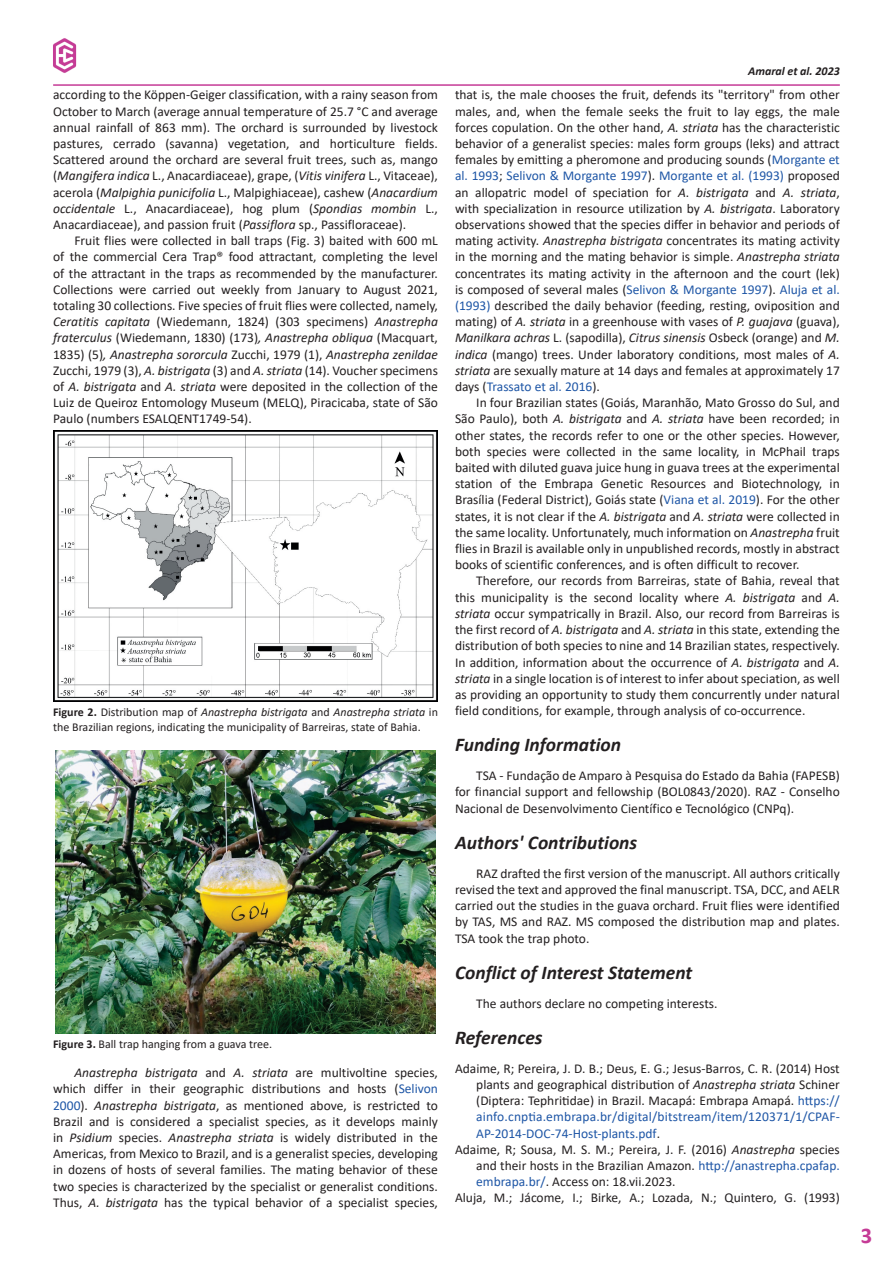
<style>
.page{position:relative;width:893px;height:1263px;background:#fff}
.page>*{position:absolute;margin:0;border:0;box-sizing:border-box;transform-origin:0 0}
.PageNumber{font:700 22.5px "Calibri";color:#c53b96}
.TitleTopic{font:italic 700 19.5px "Calibri";color:#231f20}
.References{font:13.5px/16.2px "Calibri";color:#231f20;text-align:justify}
.Legend{font:12px/14.4px "Calibri";color:#231f20}
.t1{font:italic 700 12px "Calibri";color:#231f20}
.s1{font-style:italic}
.s2{font-weight:700}
.s3{color:#1e56a6}
</style>
<div class="page">
<hr style="left:53px;top:84px;width:787px;height:2px;background:#c53b96">
<img style="left:53px;top:38px;width:24px;height:35px">
<img style="left:54px;top:430px;width:383px;height:272px">
<img style="left:55px;top:750px;width:381px;height:284px">
<p class="References" style="left:53px;top:86px;width:386px">according to the Köppen-Geiger classification, with a rainy season from October to March (average annual temperature of 25.7 °C and average annual rainfall of 863 mm). The orchard is surrounded by livestock pastures, cerrado (savanna) vegetation, and horticulture fields.<br>Scattered around the orchard are several fruit trees, such as, mango (<span class="s1">Mangifera indica</span> L., Anacardiaceae), grape, (<span class="s1">Vitis vinifera</span> L., Vitaceae), acerola (<span class="s1">Malpighia punicifolia</span> L., Malpighiaceae), cashew (<span class="s1">Anacardium occidentale</span> L., Anacardiaceae), hog plum (<span class="s1">Spondias mombin</span> L., Anacardiaceae), and passion fruit (<span class="s1">Passiflora</span> sp., Passifloraceae).</p>
<p class="References" style="left:53px;top:232px;width:386px;text-indent:21px">Fruit flies were collected in ball traps (Fig. 3) baited with 600 mL of the commercial Cera Trap® food attractant, completing the level of the attractant in the traps as recommended by the manufacturer.<br>Collections were carried out weekly from January to August 2021, totaling 30 collections. Five species of fruit flies were collected, namely, <span class="s1">Ceratitis capitata</span> (Wiedemann, 1824) (303 specimens) <span class="s1">Anastrepha fraterculus</span> (Wiedemann, 1830) (173)<span class="s1">, Anastrepha obliqua</span> (Macquart, 1835) (5)<span class="s1">, Anastrepha sororcula</span> Zucchi, 1979 (1), <span class="s1">Anastrepha zenildae </span>Zucchi, 1979 (3), <span class="s1">A. bistrigata</span> (3) and <span class="s1">A. striata</span> (14). Voucher specimens of <span class="s1">A. bistrigata</span> and <span class="s1">A. striata</span> were deposited in the collection of the Luiz de Queiroz Entomology Museum (MELQ), Piracicaba, state of São Paulo (numbers ESALQENT1749-54).</p>
<p class="Legend" style="left:53px;top:705px;width:386px"><span class="s2">Figure 2.</span> Distribution map of <span class="s1">Anastrepha bistrigata</span> and <span class="s1">Anastrepha striata</span> in the Brazilian regions, indicating the municipality of Barreiras, state of Bahia.</p>
<p class="Legend" style="left:53px;top:1037px;width:221px"><span class="s2">Figure 3.</span> Ball trap hanging from a guava tree.</p>
<p class="References" style="left:53px;top:1064px;width:386px;text-indent:21px"><span class="s1">Anastrepha bistrigata</span> and <span class="s1">A. striata</span> are multivoltine species, which differ in their geographic distributions and hosts (<span class="s3">Selivon 2000</span>). <span class="s1">Anastrepha bistrigata</span>, as mentioned above, is restricted to Brazil and is considered a specialist species, as it develops mainly in <span class="s1">Psidium</span> species. <span class="s1">Anastrepha striata</span> is widely distributed in the Americas, from Mexico to Brazil, and is a generalist species, developing in dozens of hosts of several families. The mating behavior of these two species is characterized by the specialist or generalist conditions.<br>Thus, <span class="s1">A. bistrigata</span> has the typical behavior of a specialist species,</p>
<p class="t1" style="left:748px;top:62px;width:93px">Amaral et al. 2023</p>
<p class="References" style="left:455px;top:86px;width:386px">that is, the male chooses the fruit, defends its "territory" from other males, and, when the female seeks the fruit to lay eggs, the male forces copulation. On the other hand, <span class="s1">A. striata</span> has the characteristic behavior of a generalist species: males form groups (leks) and attract females by emitting a pheromone and producing sounds (<span class="s3">Morgante et al. 1993</span>; <span class="s3">Selivon &amp; Morgante 1997</span>). <span class="s3">Morgante et al. (1993)</span> proposed an allopatric model of speciation for <span class="s1">A</span>. <span class="s1">bistrigata</span> and <span class="s1">A. striata</span>, with specialization in resource utilization by <span class="s1">A. bistrigata</span>. Laboratory observations showed that the species differ in behavior and periods of mating activity. <span class="s1">Anastrepha bistrigata</span> concentrates its mating activity in the morning and the mating behavior is simple. <span class="s1">Anastrepha striata </span>concentrates its mating activity in the afternoon and the court (lek) is composed of several males (<span class="s3">Selivon &amp; Morgante 1997</span>). <span class="s3">Aluja et al. (1993)</span> described the daily behavior (feeding, resting, oviposition and mating) of <span class="s1">A. striata</span> in a greenhouse with vases of <span class="s1">P. guajava</span> (guava), <span class="s1">Manilkara achras</span> L. (sapodilla), <span class="s1">Citrus sinensis</span> Osbeck (orange) and <span class="s1">M. indica</span> (mango) trees. Under laboratory conditions, most males of <span class="s1">A. striata</span> are sexually mature at 14 days and females at approximately 17 days (<span class="s3">Trassato et al. 2016</span>).</p>
<p class="References" style="left:455px;top:394px;width:386px;text-indent:21px">In four Brazilian states (Goiás, Maranhão, Mato Grosso do Sul, and São Paulo), both <span class="s1">A. bistrigata</span> and <span class="s1">A. striata</span> have been recorded; in other states, the records refer to one or the other species. However, both species were collected in the same locality, in McPhail traps baited with diluted guava juice hung in guava trees at the experimental station of the Embrapa Genetic Resources and Biotechnology, in Brasília (Federal District), Goiás state (<span class="s3">Viana et al. 2019</span>). For the other states, it is not clear if the <span class="s1">A. bistrigata</span> and <span class="s1">A. striata</span> were collected in the same locality. Unfortunately, much information on <span class="s1">Anastrepha</span> fruit flies in Brazil is available only in unpublished records, mostly in abstract books of scientific conferences, and is often difficult to recover.</p>
<p class="References" style="left:455px;top:572px;width:386px;text-indent:21px">Therefore, our records from Barreiras, state of Bahia, reveal that this municipality is the second locality where <span class="s1">A. bistrigata</span> and <span class="s1">A. striata</span> occur sympatrically in Brazil. Also, our record from Barreiras is the first record of <span class="s1">A. bistrigata</span> and <span class="s1">A. striata</span> in this state, extending the distribution of both species to nine and 14 Brazilian states, respectively.<br>In addition, information about the occurrence of <span class="s1">A. bistrigata</span> and <span class="s1">A. striata</span> in a single location is of interest to infer about speciation, as well as providing an opportunity to study them concurrently under natural field conditions, for example, through analysis of co-occurrence.</p>
<p class="TitleTopic" style="left:455px;top:731px;width:168px">Funding Information</p>
<p class="References" style="left:455px;top:767px;width:386px;text-indent:21px">TSA - Fundação de Amparo à Pesquisa do Estado da Bahia (FAPESB) for financial support and fellowship (BOL0843/2020). RAZ - Conselho Nacional de Desenvolvimento Científico e Tecnológico (CNPq).</p>
<p class="TitleTopic" style="left:455px;top:828px;width:184px">Authors' Contributions</p>
<p class="References" style="left:455px;top:865px;width:386px;text-indent:21px">RAZ drafted the first version of the manuscript. All authors critically revised the text and approved the final manuscript. TSA, DCC, and AELR carried out the studies in the guava orchard. Fruit flies were identified by TAS, MS and RAZ. MS composed the distribution map and plates.<br>TSA took the trap photo.</p>
<p class="TitleTopic" style="left:455px;top:958px;width:239px">Conflict of Interest Statement</p>
<p class="References" style="left:476px;top:995px;width:243px">The authors declare no competing interests.</p>
<p class="TitleTopic" style="left:455px;top:1023px;width:89px">References</p>
<p class="References" style="left:476px;top:1060px;width:365px;text-indent:-21px">Adaime, R; Pereira, J. D. B.; Deus, E. G.; Jesus-Barros, C. R. (2014) Host plants and geographical distribution of <span class="s1">Anastrepha striata</span> Schiner (Diptera: Tephritidae) in Brazil. Macapá: Embrapa Amapá. <span class="s3">https:// ainfo.cnptia.embrapa.br/digital/bitstream/item/120371/1/CPAF-AP-2014-DOC-74-Host-plants.pdf</span>.</p>
<p class="References" style="left:476px;top:1141px;width:365px;text-indent:-21px">Adaime, R; Sousa, M. S. M.; Pereira, J. F. (2016) <span class="s1">Anastrepha</span> species and their hosts in the Brazilian Amazon. <span class="s3">http://anastrepha.cpafap. embrapa.br/</span>. Access on: 18.vii.2023.</p>
<p class="References" style="left:455px;top:1189px;width:386px">Aluja, M.; Jácome, I.; Birke, A.; Lozada, N.; Quintero, G. (1993)</p>
<p class="PageNumber" style="left:861px;top:1219px;width:13px">3</p>
</div>
